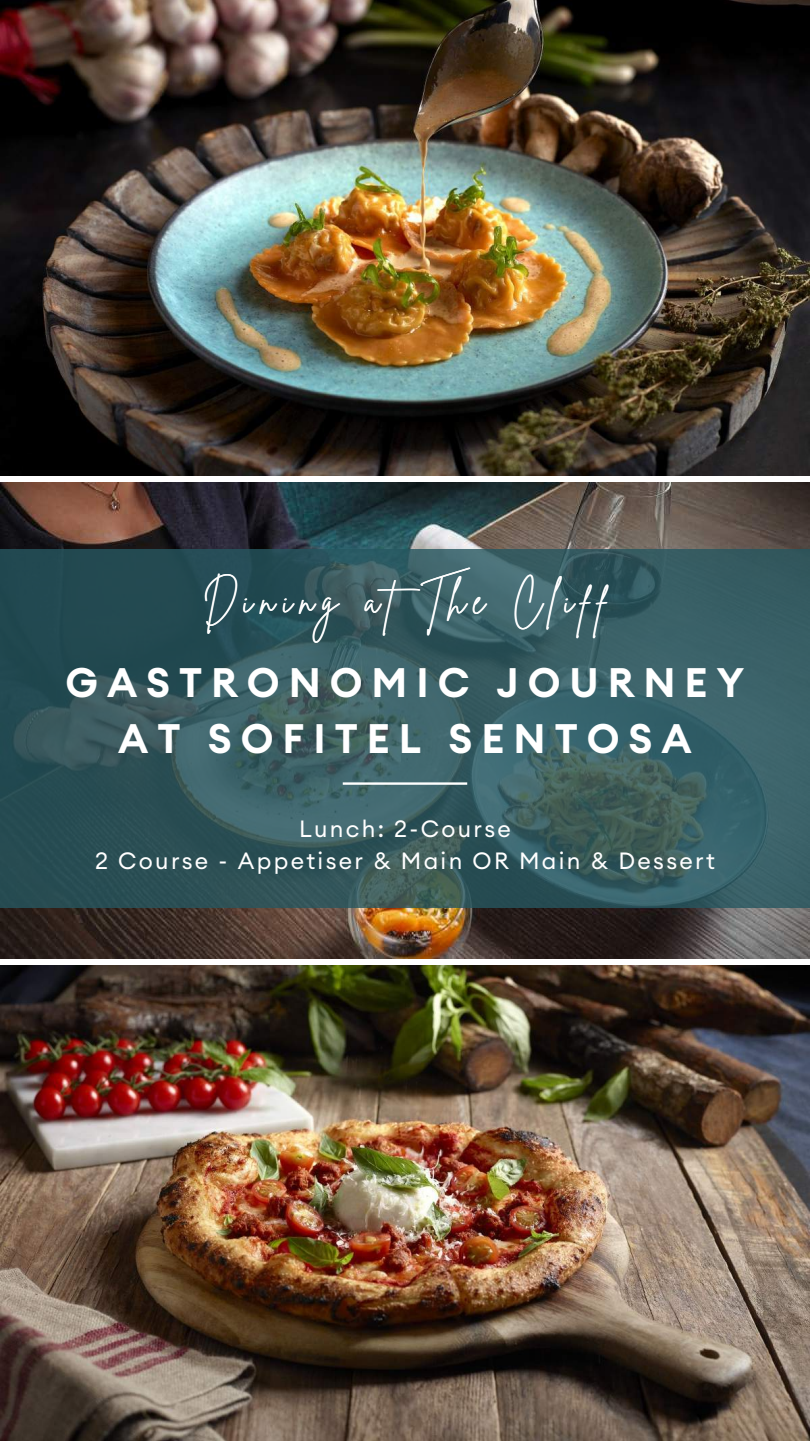
<style>
.page{position:relative;width:810px;height:1441px;background:#fff}
.page>*{position:absolute;margin:0;border:0;box-sizing:border-box;transform-origin:0 0}
.t1{font:600 40.6px/55.7px "Euclid Circular A";letter-spacing:.22em;color:#fff;text-align:center}
.t2{font:38px "Brittany Signature";letter-spacing:.215em;color:#fff}
.t3{font:23.2px/32px "Euclid Circular A";letter-spacing:.1em;color:#fff;text-align:center}
</style>
<div class="page">
<img style="left:0;top:0;width:810px;height:475px">
<img style="left:0;top:482px;width:810px;height:476px">
<img style="left:0;top:965px;width:810px;height:475px">
<svg style="left:0;top:548px;width:810px;height:359px;background:#355a5f"></svg>
<svg style="left:343px;top:782px;width:124px;height:2px"></svg>
<h2 class="t2" style="left:203px;top:575px;width:406px">Dining atThe Cliff</h2>
<h1 class="t1" style="left:65px;top:654px;width:681px">GASTRONOMIC JOURNEY<br>AT SOFITEL SENTOSA</h1>
<p class="t3" style="left:95px;top:812px;width:621px">Lunch: 2-Course<br>2 Course - Appetiser &amp; Main OR Main &amp; Dessert</p>
</div>
